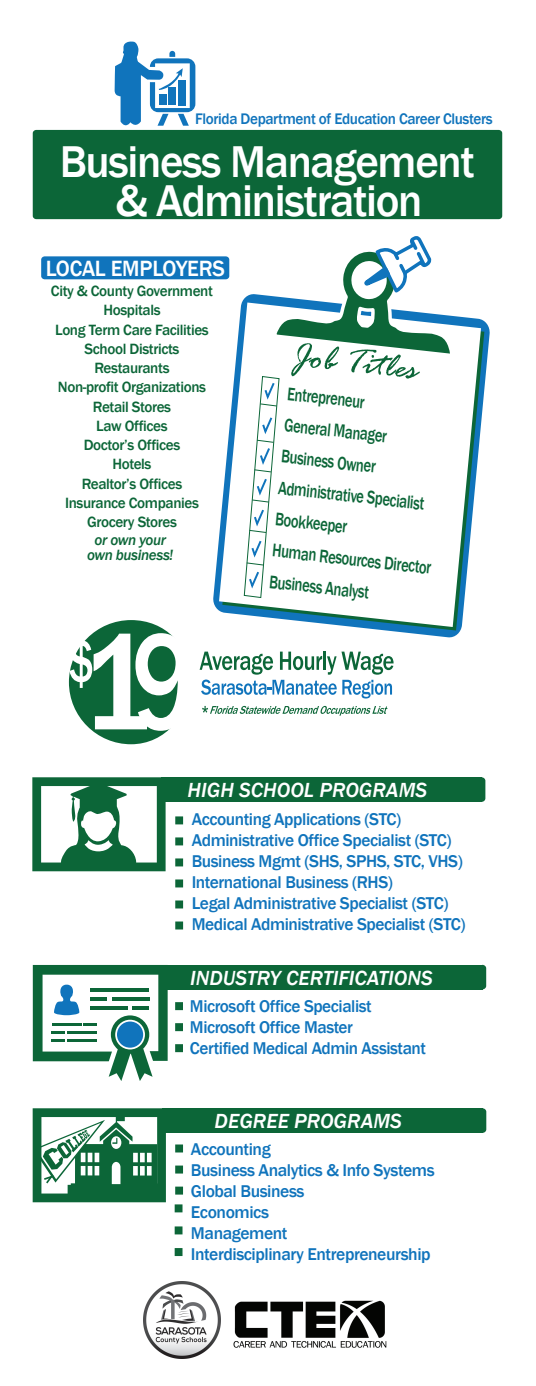
<style>
.page{position:relative;width:536px;height:1386px;background:#fff}
.page>*{position:absolute;margin:0;border:0;box-sizing:border-box;transform-origin:0 0}
.t1{font:500 45.68px/38.3px "Franklin Gothic";letter-spacing:-.03em;color:#fff;text-align:center}
.t2{font:500 22.75px "Franklin Gothic";letter-spacing:-.01em;color:#fff;scale:.96 1}
.t3{font:italic 500 21px "Franklin Gothic";color:#fff}
.t4{font:500 18.72px/31.5px "Franklin Gothic";color:#0c6638;scale:.78 1}
.t5{font:500 17.5px/21px "Franklin Gothic";letter-spacing:-.025em;color:#1074bc}
.t6{font:500 15.75px "Franklin Gothic";letter-spacing:-.025em;color:#1074bc;scale:.96 1}
.t7{font:500 15.22px/19.2px "Franklin Gothic";letter-spacing:-.025em;color:#0c6638;text-align:center}
.t8{font:italic 500 15.22px/14.9px "Franklin Gothic";letter-spacing:-.025em;color:#0c6638;text-align:center}
</style>
<div class="page">
<div style="left:33px;top:130px;width:469px;height:89px;background:#0c6638;border-radius:3px"></div>
<img style="left:233px;top:1300px;width:154px;height:48px">
<img style="left:143px;top:1281px;width:78px;height:77px">
<svg style="left:213px;top:300px;width:277px;height:338px"></svg>
<svg style="left:222px;top:306px;width:262px;height:325px"></svg>
<svg style="left:219px;top:303px;width:262px;height:324px"></svg>
<svg style="left:243px;top:236px;width:212px;height:362px"></svg>
<div style="left:161px;top:777px;width:321px;height:25px;background:#0c6638"></div>
<svg style="left:32px;top:777px;width:133px;height:94px"></svg>
<svg style="left:175px;top:816px;width:8px;height:8px"></svg>
<svg style="left:175px;top:837px;width:8px;height:8px"></svg>
<svg style="left:175px;top:858px;width:8px;height:8px"></svg>
<svg style="left:175px;top:879px;width:8px;height:8px"></svg>
<svg style="left:175px;top:900px;width:8px;height:8px"></svg>
<svg style="left:175px;top:922px;width:8px;height:8px"></svg>
<svg style="left:482px;top:777px;width:3px;height:25px"></svg>
<div style="left:41px;top:256px;width:188px;height:23px;background:#1074bc;border-radius:3px"></div>
<div style="left:69px;top:620px;width:121px;height:124px;background:#0c6638;border-radius:50%"></div>
<svg style="left:199px;top:652px;width:194px;height:47px"></svg>
<svg style="left:202px;top:706px;width:185px;height:10px"></svg>
<svg style="left:33px;top:965px;width:134px;height:116px"></svg>
<div style="left:164px;top:965px;width:318px;height:24px;background:#0c6638"></div>
<svg style="left:482px;top:965px;width:4px;height:24px"></svg>
<svg style="left:175px;top:1002px;width:8px;height:8px"></svg>
<svg style="left:175px;top:1023px;width:8px;height:8px"></svg>
<svg style="left:175px;top:1044px;width:8px;height:8px"></svg>
<div style="left:162px;top:1108px;width:320px;height:25px;background:#0c6638"></div>
<svg style="left:33px;top:1108px;width:133px;height:94px"></svg>
<svg style="left:482px;top:1108px;width:4px;height:25px"></svg>
<div style="left:175px;top:1145px;width:8px;height:7px;background:#0c6638;border:5px solid #0c6638"></div>
<svg style="left:175px;top:1187px;width:8px;height:8px"></svg>
<svg style="left:175px;top:1166px;width:8px;height:8px"></svg>
<div style="left:175px;top:1204px;width:7px;height:8px;background:#0c6638;border:5px solid #0c6638"></div>
<div style="left:175px;top:1226px;width:7px;height:8px;background:#0c6638;border:5px solid #0c6638"></div>
<div style="left:175px;top:1248px;width:7px;height:8px;background:#0c6638;border:5px solid #0c6638"></div>
<svg style="left:69px;top:633px;width:121px;height:98px"></svg>
<svg style="left:115px;top:41px;width:80px;height:85px"></svg>
<p class="t6" style="left:195px;top:109px;width:311px">Florida Department of Education Career Clusters</p>
<h1 class="t1" style="left:60px;top:144px;width:416px">Business Management &amp; Administration</h1>
<h2 class="t2" style="left:46px;top:254px;width:188px">LOCAL EMPLOYERS</h2>
<p class="t7" style="left:51px;top:282px;width:163px">City &amp; County Government<br>Hospitals<br>Long Term Care Facilities<br>School Districts<br>Restaurants<br>Non-profit Organizations<br>Retail Stores<br>Law Offices<br>Doctor’s Offices<br>Hotels<br>Realtor’s Offices<br>Insurance Companies<br>Grocery Stores</p>
<p class="t8" style="left:87px;top:533px;width:88px">or own your own business!</p>
<p class="t4" style="left:289px;top:378px;width:208px;rotate:6deg">Entrepreneur<br>General Manager<br>Business Owner<br>Administrative Specialist<br>Bookkeeper<br>Human Resources Director<br>Business Analyst</p>
<p class="t3" style="left:187px;top:777px;width:241px">HIGH SCHOOL PROGRAMS</p>
<p class="t5" style="left:192px;top:809px;width:275px">Accounting Applications (STC)<br>Administrative Office Specialist (STC)<br>Business Mgmt (SHS, SPHS, STC, VHS)<br>International Business (RHS)<br>Legal Administrative Specialist (STC)<br>Medical Administrative Specialist (STC)</p>
<p class="t3" style="left:190px;top:965px;width:244px">INDUSTRY CERTIFICATIONS</p>
<p class="t5" style="left:190px;top:996px;width:237px">Microsoft Office Specialist<br>Microsoft Office Master<br>Certified Medical Admin Assistant</p>
<p class="t3" style="left:214px;top:1108px;width:188px">DEGREE PROGRAMS</p>
<p class="t5" style="left:191px;top:1139px;width:245px">Accounting<br>Business Analytics &amp; Info Systems<br>Global Business<br>Economics<br>Management<br>Interdisciplinary Entrepreneurship</p>
</div>
